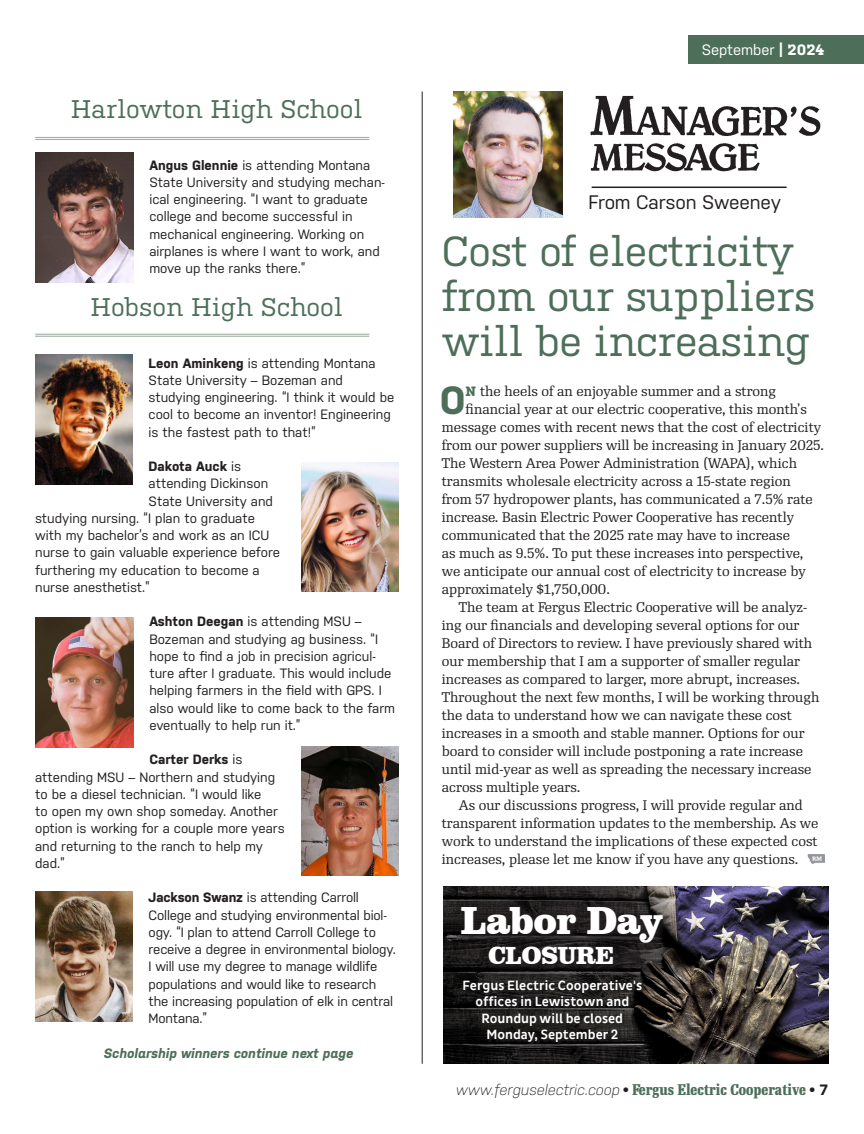
<style>
.page{position:relative;width:864px;height:1134px;background:#fff}
.page>*{position:absolute;margin:0;border:0;box-sizing:border-box;transform-origin:0 0}
.Headline{font:42px/45px "Kulturista";letter-spacing:-.01em;color:#4d6f59}
.TOC_Co-op{font:900 40.2px "Clarendon BT";letter-spacing:-.02em;color:#fff;scale:.95 1}
.Lead-in_copy_ragR{font:700 39.15px "Kulturista";color:#4d6f59}
.Subhead3{font:25.5px "Kulturista";color:#4d6f59}
.TOC_Co-op-2{font:900 25.35px "Clarendon BT";letter-spacing:-.02em;color:#fff;scale:.95 1}
.t1{font:19.5px "Nudista";letter-spacing:-.01em;color:#231f20}
.t2{font:700 15px "Re Public Cond";color:#4d6f59}
.Running_Head{font:15px "Nudista";color:#fff}
.Scholarship_winners_text3{font:13.5px/17.2px "Nudista";color:#231f20}
.Body_Copy_RePublic_ragR{font:13.5px/18px "Re Public";color:#231f20}
.Lead-in_copy_ragR-2{font:13.5px "Re Public";color:#231f20}
.Body_Copy_RePublic{font:500 condensed 13.5px/16.5px "Pluto Sans W01";color:#fff;text-align:center}
.jump_continued{font:italic 700 13.5px "Nudista";color:#4d6f59}
.Scholarship_winners_text3-2{font:700 13.5px "Nudista";color:#231f20}
.s1{font-weight:700}
.s2{font-weight:400}
.s3{font-family:"Kulturista";font-weight:700}
.s4{font-family:"Kulturista";font-weight:700;color:#4d6f59}
.s5{font-family:"Nudista";font-weight:300;font-style:italic;color:#231f20}
.s6{font-family:"Nudista";color:#231f20}
</style>
<div class="page">
<div style="left:689px;top:36px;width:175px;height:28px;background:#4d6f59"></div>
<img style="left:454px;top:91px;width:108px;height:127px">
<img style="left:590px;top:95px;width:231px;height:77px">
<hr style="left:592px;top:187px;width:195px;height:1px;background:#231f20">
<svg style="left:808px;top:854px;width:17px;height:10px"></svg>
<img style="left:301px;top:746px;width:97px;height:130px">
<img style="left:36px;top:152px;width:97px;height:130px">
<img style="left:35px;top:355px;width:97px;height:129px">
<img style="left:301px;top:462px;width:97px;height:129px">
<img style="left:443px;top:886px;width:385px;height:178px">
<div style="left:457px;top:902px;width:215px;height:50px;background:#231f20;opacity:.75"></div>
<div style="left:464px;top:979px;width:181px;height:66px;background:#231f20;opacity:.75"></div>
<div style="left:485px;top:942px;width:137px;height:31px;background:#231f20;opacity:.75"></div>
<img style="left:36px;top:617px;width:97px;height:130px">
<img style="left:35px;top:892px;width:97px;height:130px">
<hr style="left:35px;top:137px;width:334px;height:1px;background:#99a79a">
<hr style="left:35px;top:139px;width:334px;height:1px;background:#99a79a">
<hr style="left:35px;top:334px;width:334px;height:1px;background:#99a79a">
<hr style="left:35px;top:336px;width:334px;height:1px;background:#99a79a">
<hr style="left:422px;top:91px;width:1px;height:973px;background:#231f20">
<p class="Subhead3" style="left:71px;top:94px;width:293px">Harlowton High School</p>
<p class="Scholarship_winners_text3" style="left:149px;top:156px;width:237px"><span class="s1">Angus Glennie</span> is attending Montana State University and studying mechan&shy;ical engineering. “I want to graduate college and become successful in mechanical engineering. Working on airplanes is where I want to work, and move up the ranks there.”</p>
<p class="Subhead3" style="left:90px;top:292px;width:254px">Hobson High School</p>
<p class="Scholarship_winners_text3" style="left:149px;top:354px;width:247px"><span class="s1">Leon Aminkeng</span> is attending Montana State University – Bozeman and studying engineering. “I think it would be cool to become an inventor! Engineering is the fastest path to that!”</p>
<p class="Scholarship_winners_text3-2" style="left:149px;top:459px;width:94px">Dakota Auck <span class="s2">is</span></p>
<p class="Scholarship_winners_text3" style="left:149px;top:475px;width:121px">attending Dickinson</p>
<p class="Scholarship_winners_text3" style="left:149px;top:492px;width:126px">State University and</p>
<p class="Scholarship_winners_text3" style="left:35px;top:509px;width:221px">studying nursing. “I plan to graduate</p>
<p class="Scholarship_winners_text3" style="left:35px;top:527px;width:236px">with my bachelor’s and work as an ICU</p>
<p class="Scholarship_winners_text3" style="left:35px;top:544px;width:246px">nurse to gain valuable experience before</p>
<p class="Scholarship_winners_text3" style="left:35px;top:561px;width:226px">furthering my education to become a</p>
<p class="Scholarship_winners_text3" style="left:35px;top:578px;width:116px">nurse anesthetist.”</p>
<p class="Scholarship_winners_text3" style="left:149px;top:613px;width:247px"><span class="s1">Ashton Deegan</span> is attending MSU – Bozeman and studying ag business. “I hope to find a job in precision agricul&shy;ture after I graduate. This would include helping farmers in the field with GPS. I also would like to come back to the farm eventually to help run it.”</p>
<p class="Scholarship_winners_text3" style="left:35px;top:751px;width:251px;text-indent:114px"><span class="s1">Carter Derks</span> is attending MSU – Northern and studying to be a diesel technician. “I would like<br>to open my own shop someday. Another option is working for a couple more years and returning to the ranch to help my dad.”</p>
<p class="Scholarship_winners_text3" style="left:149px;top:889px;width:249px"><span class="s1">Jackson Swanz</span> is attending Carroll College and studying environmental biol&shy;ogy. “I plan to attend Carroll College to receive a degree in environmental biology.<br>I will use my degree to manage wildlife populations and would like to research the increasing population of elk in central Montana.”</p>
<p class="jump_continued" style="left:104px;top:1045px;width:251px">Scholarship winners continue next page</p>
<p class="Running_Head" style="left:702px;top:41px;width:124px">September <span class="s3">| 2024</span></p>
<p class="t1" style="left:588px;top:191px;width:194px">From Carson Sweeney</p>
<p class="Headline" style="left:442px;top:229px;width:375px">Cost of electricity from our suppliers will be increasing</p>
<p class="Lead-in_copy_ragR" style="left:440px;top:378px;width:27px">O</p>
<p class="Lead-in_copy_ragR-2" style="left:466px;top:383px;width:312px"><span class="s4">N</span> the heels of an enjoyable summer and a strong</p>
<p class="Lead-in_copy_ragR-2" style="left:466px;top:401px;width:343px">financial year at our electric cooperative, this month’s</p>
<p class="Lead-in_copy_ragR-2" style="left:442px;top:419px;width:381px">message comes with recent news that the cost of electricity</p>
<p class="Lead-in_copy_ragR-2" style="left:442px;top:437px;width:384px">from our power suppliers will be increasing in January 2025.</p>
<p class="Lead-in_copy_ragR-2" style="left:442px;top:455px;width:357px">The Western Area Power Administration (WAPA), which</p>
<p class="Lead-in_copy_ragR-2" style="left:442px;top:473px;width:351px">transmits wholesale electricity across a 15-state region</p>
<p class="Lead-in_copy_ragR-2" style="left:442px;top:491px;width:373px">from 57 hydropower plants, has communicated a 7.5% rate</p>
<p class="Lead-in_copy_ragR-2" style="left:442px;top:509px;width:354px">increase. Basin Electric Power Cooperative has recently</p>
<p class="Lead-in_copy_ragR-2" style="left:442px;top:527px;width:350px">communicated that the 2025 rate may have to increase</p>
<p class="Lead-in_copy_ragR-2" style="left:442px;top:545px;width:363px">as much as 9.5%. To put these increases into perspective,</p>
<p class="Lead-in_copy_ragR-2" style="left:442px;top:563px;width:365px">we anticipate our annual cost of electricity to increase by</p>
<p class="Lead-in_copy_ragR-2" style="left:442px;top:581px;width:170px">approximately $1,750,000.</p>
<p class="Body_Copy_RePublic_ragR" style="left:442px;top:599px;width:379px;text-indent:17px">The team at Fergus Electric Cooperative will be analyz&shy;ing our financials and developing several options for our Board of Directors to review. I have previously shared with our membership that I am a supporter of smaller regular increases as compared to larger, more abrupt, increases.<br>Throughout the next few months, I will be working through the data to understand how we can navigate these cost increases in a smooth and stable manner. Options for our board to consider will include postponing a rate increase until mid-year as well as spreading the necessary increase across multiple years.</p>
<p class="Body_Copy_RePublic_ragR" style="left:442px;top:797px;width:378px;text-indent:17px">As our discussions progress, I will provide regular and transparent information updates to the membership. As we work to understand the implications of these expected cost increases, please let me know if you have any questions.</p>
<p class="TOC_Co-op" style="left:461px;top:895px;width:214px">Labor Day</p>
<p class="Body_Copy_RePublic" style="left:463px;top:977px;width:181px">Fergus Electric Cooperative's offices in Lewistown and<br>Roundup will be closed<br>Monday, September 2</p>
<p class="TOC_Co-op-2" style="left:488px;top:940px;width:134px">CLOSURE</p>
<p class="t2" style="left:456px;top:1081px;width:374px"><span class="s5">www.ferguselectric.coop</span> <span class="s6">•</span> Fergus Electric Cooperative <span class="s6">• 7</span></p>
</div>
